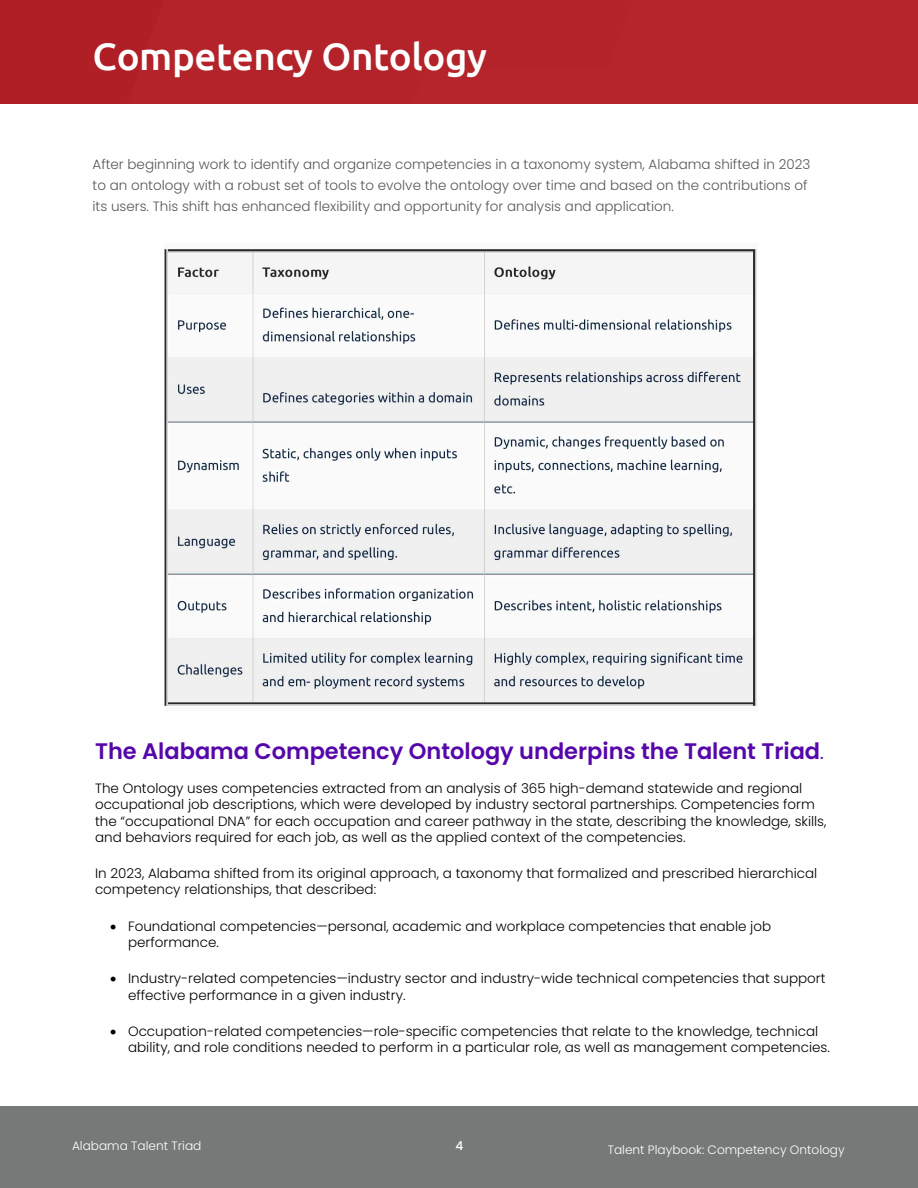
<style>
.page{position:relative;width:918px;height:1188px;background:#fff}
.page>*{position:absolute;margin:0;border:0;box-sizing:border-box;transform-origin:0 0}
.t1{font:500 38.4px "Ubuntu";letter-spacing:-.01em;color:#fff}
.t2{font:600 22.5px "Poppins";color:#5607a9}
.t3{font:300 13.5px/16.2px "Poppins";color:#000}
.main{font:300 13.5px/21px "Poppins";color:#57585a}
.t4{font:300 12.15px "Poppins";color:#fff}
.t5{font:500 12.15px "Poppins";color:#fff}
.s1{font-size:13.5px}
</style>
<div class="page">
<svg style="left:0;top:0;width:18px;height:69px"></svg>
<div style="left:713px;top:0;width:205px;height:103px;background:#b6252b"></div>
<div style="left:18px;top:0;width:695px;height:103px;background:#b42329"></div>
<div style="left:0;top:1107px;width:918px;height:81px;background:#777878"></div>
<img style="left:164px;top:249px;width:593px;height:457px">
<p class="t1" style="left:93px;top:32px;width:396px">Competency Ontology</p>
<p class="main" style="left:93px;top:154px;width:719px">After beginning work to identify and organize competencies in a taxonomy system, Alabama shifted in 2023 to an ontology with a robust set of tools to evolve the ontology over time and based on the contributions of its users. This shift has enhanced flexibility and opportunity for analysis and application.</p>
<h2 class="t2" style="left:95px;top:738px;width:730px">The Alabama Competency Ontology underpins the Talent Triad<span class="s1">.</span></h2>
<p class="t3" style="left:95px;top:780px;width:733px">The Ontology uses competencies extracted from an analysis of 365 high-demand statewide and regional occupational job descriptions, which were developed by industry sectoral partnerships. Competencies form the “occupational DNA” for each occupation and career pathway in the state, describing the knowledge, skills, and behaviors required for each job, as well as the applied context of the competencies.</p>
<p class="t3" style="left:95px;top:865px;width:724px">In 2023, Alabama shifted from its original approach, a taxonomy that formalized and prescribed hierarchical competency relationships, that described:</p>
<p class="t3" style="left:128px;top:918px;width:645px;text-indent:-18px">• Foundational competencies—personal, academic and workplace competencies that enable job performance.</p>
<p class="t3" style="left:128px;top:971px;width:699px;text-indent:-18px">• Industry-related competencies—industry sector and industry-wide technical competencies that support effective performance in a given industry.</p>
<p class="t3" style="left:128px;top:1023px;width:703px;text-indent:-18px">• Occupation-related competencies—role-specific competencies that relate to the knowledge, technical ability, and role conditions needed to perform in a particular role, as well as management competencies.</p>
<p class="t4" style="left:72px;top:1138px;width:131px">Alabama Talent Triad</p>
<p class="t5" style="left:455px;top:1138px;width:9px">4</p>
<p class="t4" style="left:608px;top:1143px;width:239px">Talent Playbook: Competency Ontology</p>
</div>
